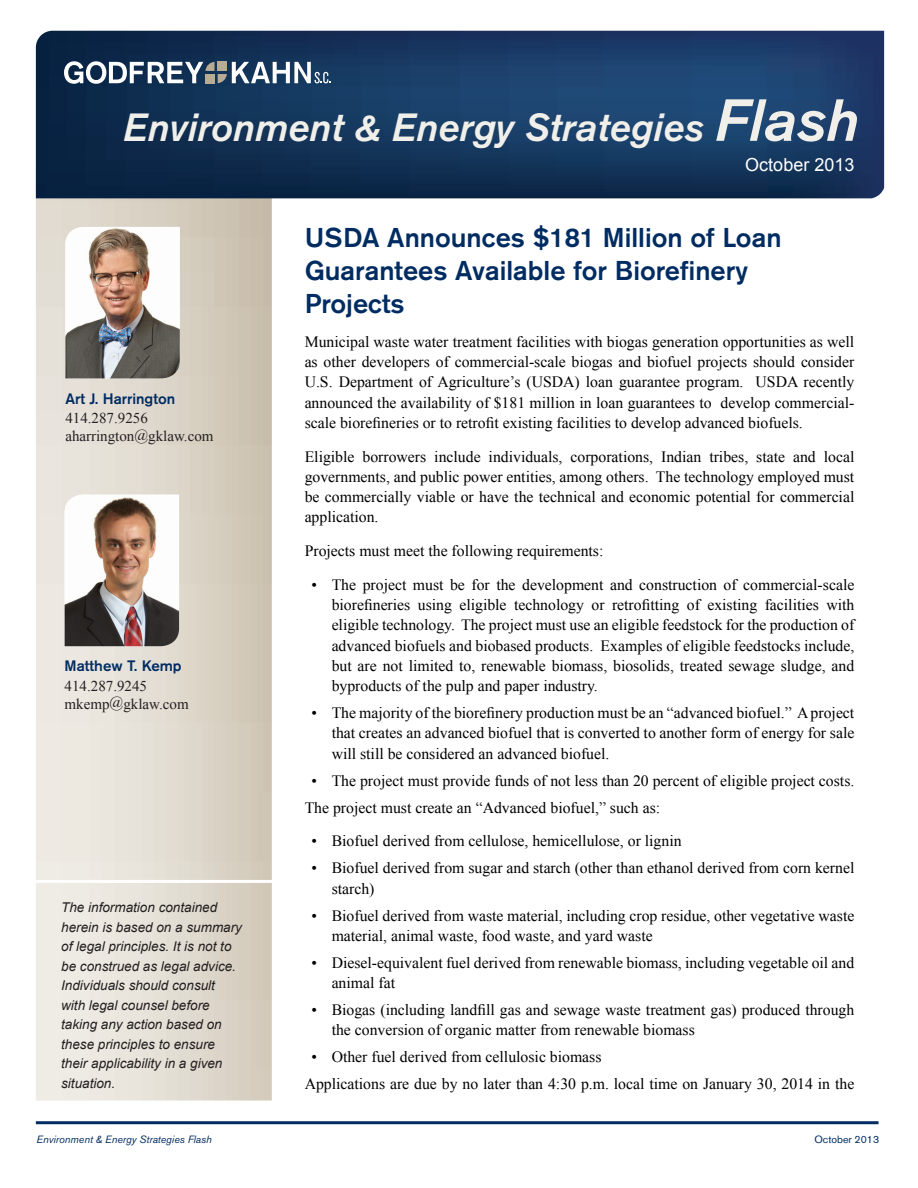
<style>
.page{position:relative;width:918px;height:1188px;background:#fff}
.page>*{position:absolute;margin:0;border:0;box-sizing:border-box;transform-origin:0 0}
.t1{font:italic 500 39px "Akzidenz Grotesk BE";color:#f1efea}
.t2{font:500 27px/33px "Akzidenz Grotesk BE";color:#002c62}
.t3{font:18px "Arial";color:#fff}
.t4{font:15.75px/20.2px "Times New Roman";color:#000;text-align:justify}
.t5{font:15px/18px "Times New Roman";color:#231f20}
.t6{font:500 15px "Akzidenz Grotesk BE";color:#002c62}
.t7{font:italic 13.5px/19.5px "Arial";color:#231f20}
.t8{font:italic 10.5px "Akzidenz Grotesk BE";color:#002c62}
.t9{font:10.5px "Akzidenz Grotesk BE";color:#002c62}
.s1{font-size:58.8px}
</style>
<div class="page">
<svg style="left:36px;top:198px;width:236px;height:903px;background:#ded8cc"></svg>
<svg style="left:36px;top:31px;width:848px;height:167px;background:#14355c"></svg>
<hr style="left:36px;top:1121px;width:843px;height:3px;background:#002c62">
<svg style="left:64px;top:61px;width:267px;height:23px"></svg>
<hr style="left:31px;top:880px;width:246px;height:3px;background:#fff">
<img style="left:65px;top:227px;width:115px;height:151px">
<img style="left:65px;top:495px;width:114px;height:151px">
<p class="t1" style="left:123px;top:105px;width:737px">Environment &amp; Energy Strategies <span class="s1">Flash</span></p>
<p class="t3" style="left:745px;top:152px;width:111px">October 2013</p>
<p class="t6" style="left:65px;top:389px;width:111px">Art J. Harrington</p>
<p class="t5" style="left:65px;top:409px;width:150px">414.287.9256 aharrington@gklaw.com</p>
<p class="t6" style="left:65px;top:657px;width:119px">Matthew T. Kemp</p>
<p class="t5" style="left:65px;top:677px;width:126px">414.287.9245 mkemp@gklaw.com</p>
<p class="t7" style="left:61px;top:898px;width:182px">The information contained herein is based on a summary of legal principles. It is not to be construed as legal advice.<br>Individuals should consult with legal counsel before taking any action based on these principles to ensure their applicability in a given situation.</p>
<p class="t2" style="left:305px;top:221px;width:478px">USDA Announces $181 Million of Loan<br>Guarantees Available for Biorefinery<br>Projects</p>
<p class="t4" style="left:305px;top:331px;width:551px">Municipal waste water treatment facilities with biogas generation opportunities as well as other developers of commercial-scale biogas and biofuel projects should consider U.S. Department of Agriculture’s (USDA) loan guarantee program. USDA recently announced the availability of $181 million in loan guarantees to develop commercial&shy;scale biorefineries or to retrofit existing facilities to develop advanced biofuels.</p>
<p class="t4" style="left:305px;top:446px;width:551px">Eligible borrowers include individuals, corporations, Indian tribes, state and local governments, and public power entities, among others. The technology employed must be commercially viable or have the technical and economic potential for commercial application.</p>
<p class="t4" style="left:305px;top:541px;width:300px">Projects must meet the following requirements:</p>
<p class="t4" style="left:332px;top:574px;width:524px;text-indent:-20px">• The project must be for the development and construction of commercial-scale biorefineries using eligible technology or retrofitting of existing facilities with eligible technology. The project must use an eligible feedstock for the production of advanced biofuels and biobased products. Examples of eligible feedstocks include, but are not limited to, renewable biomass, biosolids, treated sewage sludge, and byproducts of the pulp and paper industry.</p>
<p class="t4" style="left:332px;top:703px;width:524px;text-indent:-20px">• The majority of the biorefinery production must be an “advanced biofuel.” A project that creates an advanced biofuel that is converted to another form of energy for sale will still be considered an advanced biofuel.</p>
<p class="t4" style="left:311px;top:770px;width:544px">• The project must provide funds of not less than 20 percent of eligible project costs.</p>
<p class="t4" style="left:305px;top:797px;width:357px">The project must create an “Advanced biofuel,” such as:</p>
<p class="t4" style="left:311px;top:831px;width:372px">• Biofuel derived from cellulose, hemicellulose, or lignin</p>
<p class="t4" style="left:332px;top:858px;width:524px;text-indent:-20px">• Biofuel derived from sugar and starch (other than ethanol derived from corn kernel starch)</p>
<p class="t4" style="left:332px;top:905px;width:524px;text-indent:-20px">• Biofuel derived from waste material, including crop residue, other vegetative waste material, animal waste, food waste, and yard waste</p>
<p class="t4" style="left:332px;top:952px;width:524px;text-indent:-20px">• Diesel-equivalent fuel derived from renewable biomass, including vegetable oil and animal fat</p>
<p class="t4" style="left:332px;top:1000px;width:524px;text-indent:-20px">• Biogas (including landfill gas and sewage waste treatment gas) produced through the conversion of organic matter from renewable biomass</p>
<p class="t4" style="left:311px;top:1047px;width:292px">• Other fuel derived from cellulosic biomass</p>
<p class="t4" style="left:305px;top:1074px;width:551px">Applications are due by no later than 4:30 p.m. local time on January 30, 2014 in the</p>
<p class="t8" style="left:36px;top:1133px;width:177px">Environment &amp; Energy Strategies Flash</p>
<p class="t9" style="left:814px;top:1133px;width:66px">October 2013</p>
</div>
